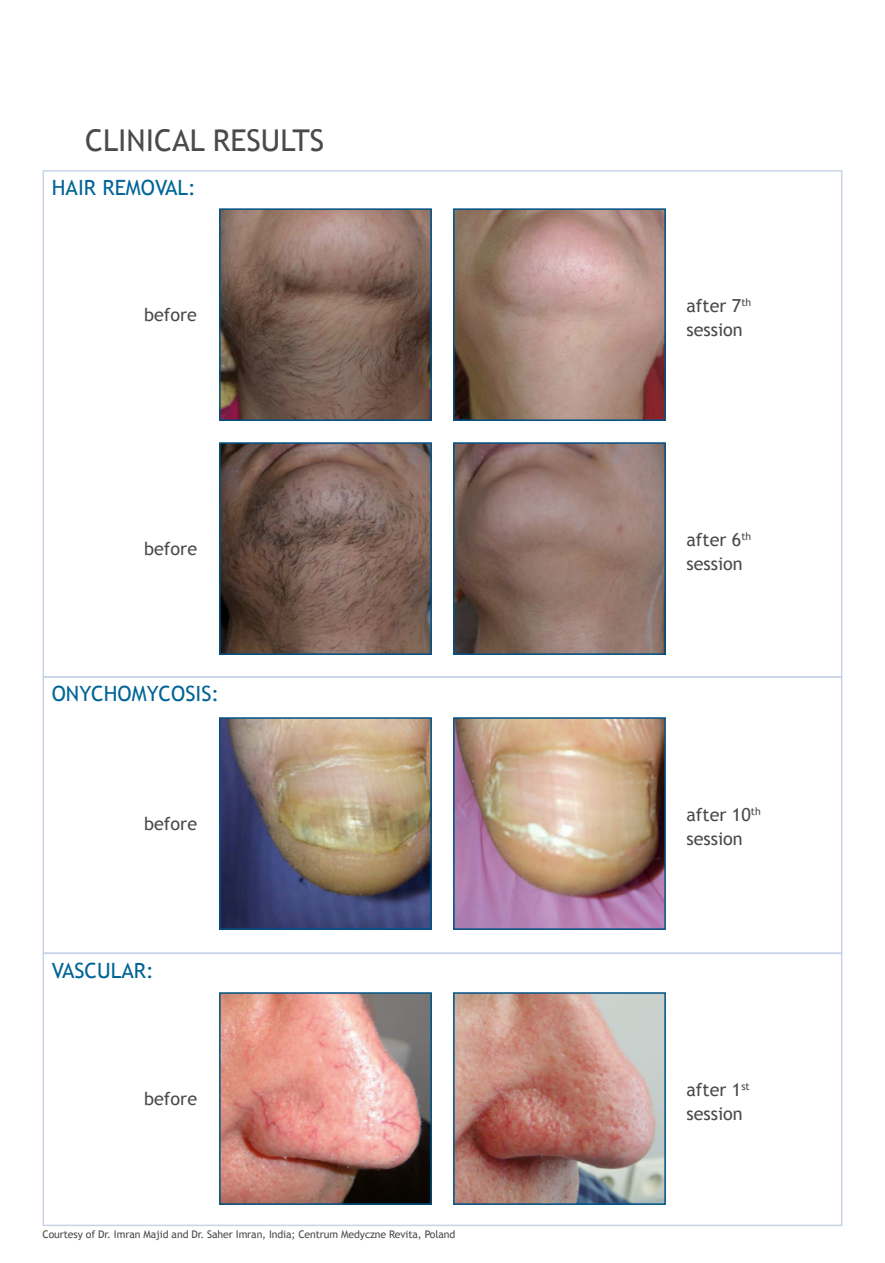
<style>
.page{position:relative;width:885px;height:1263px;background:#fff}
.page>*{position:absolute;margin:0;border:0;box-sizing:border-box;transform-origin:0 0}
.t1{font:30px "Trebuchet MS";color:#4a4a49}
.t2{font:21px "Trebuchet MS";color:#006496}
.t3{font:18px/24px "Trebuchet MS";color:#4a4a49}
.t4{font:10.5px "Trebuchet MS";letter-spacing:-.01em;color:#4a4a49}
</style>
<div class="page">
<div style="left:43px;top:676px;width:799px;height:278px;border:2px solid #c7d4e6"></div>
<div style="left:43px;top:952px;width:799px;height:274px;border:2px solid #c7d4e6"></div>
<img style="left:456px;top:211px;width:206px;height:207px">
<div style="left:453px;top:208px;width:212px;height:213px;border:2px solid #005286"></div>
<img style="left:456px;top:445px;width:206px;height:207px">
<div style="left:453px;top:442px;width:212px;height:213px;border:2px solid #005286"></div>
<img style="left:456px;top:720px;width:206px;height:207px">
<div style="left:453px;top:717px;width:212px;height:213px;border:2px solid #005286"></div>
<img style="left:222px;top:995px;width:207px;height:207px">
<div style="left:219px;top:992px;width:213px;height:213px;border:2px solid #005286"></div>
<img style="left:456px;top:995px;width:206px;height:207px">
<div style="left:453px;top:992px;width:212px;height:213px;border:2px solid #005286"></div>
<img style="left:222px;top:211px;width:207px;height:207px">
<div style="left:219px;top:208px;width:213px;height:213px;border:2px solid #005286"></div>
<img style="left:222px;top:445px;width:207px;height:207px">
<div style="left:219px;top:442px;width:213px;height:213px;border:2px solid #005286"></div>
<img style="left:222px;top:720px;width:207px;height:207px">
<div style="left:219px;top:717px;width:213px;height:213px;border:2px solid #005286"></div>
<h1 class="t1" style="left:85px;top:122px;width:241px">CLINICAL RESULTS</h1>
<p class="t2" style="left:52px;top:175px;width:145px">HAIR REMOVAL:</p>
<p class="t3" style="left:144px;top:303px;width:54px">before</p>
<p class="t3" style="left:686px;top:294px;width:66px">after 7<sup>th </sup>session</p>
<p class="t3" style="left:144px;top:537px;width:54px">before</p>
<p class="t2" style="left:52px;top:681px;width:169px">ONYCHOMYCOSIS:</p>
<p class="t3" style="left:144px;top:812px;width:54px">before</p>
<p class="t2" style="left:52px;top:958px;width:103px">VASCULAR:</p>
<p class="t3" style="left:144px;top:1087px;width:54px">before</p>
<p class="t4" style="left:43px;top:1228px;width:414px">Courtesy of Dr. Imran Majid and Dr. Saher Imran, India; Centrum Medyczne Revita, Poland</p>
<p class="t3" style="left:686px;top:528px;width:66px">after 6<sup>th </sup>session</p>
<p class="t3" style="left:686px;top:803px;width:76px">after 10<sup>th </sup>session</p>
<p class="t3" style="left:686px;top:1078px;width:65px">after 1<sup>st </sup>session</p>
</div>
